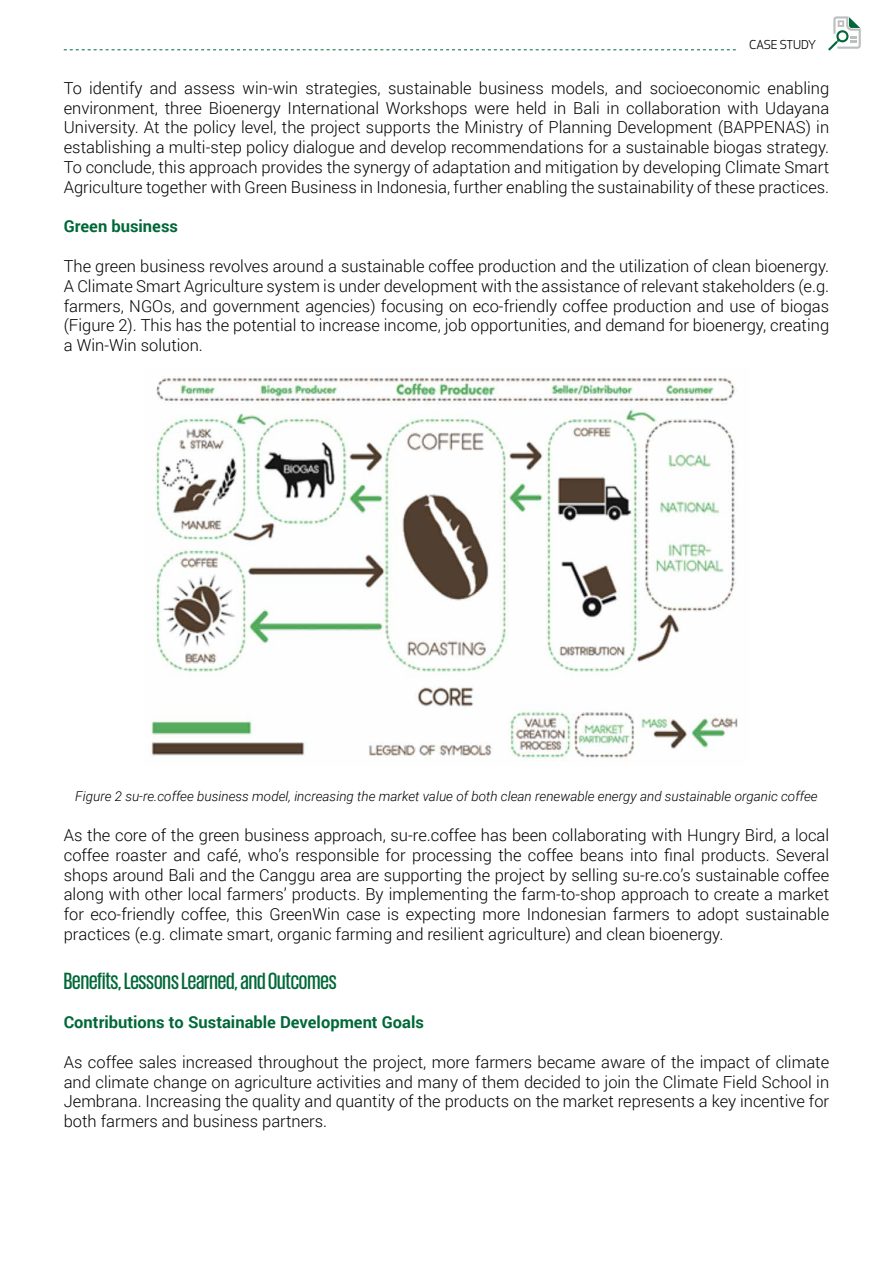
<style>
.page{position:relative;width:893px;height:1263px;background:#fff}
.page>*{position:absolute;margin:0;border:0;box-sizing:border-box;transform-origin:0 0}
.t1{font:500 24px "Giorgio Sans";color:#006838}
.t2{font:300 16.5px/19.8px "Roboto";color:#000;text-align:justify}
.t3{font:700 16.5px "Roboto";color:#006838}
.t4{font:italic 300 13.5px "Roboto";color:#000}
.t5{font:12px "Apex New";letter-spacing:-.01em;color:#000}
</style>
<div class="page">
<svg style="left:828px;top:16px;width:33px;height:34px"></svg>
<svg style="left:64px;top:50px;width:672px;height:1px"></svg>
<img style="left:151px;top:377px;width:587px;height:382px">
<p class="t5" style="left:749px;top:37px;width:69px">CASE STUDY</p>
<p class="t2" style="left:64px;top:78px;width:767px">To identify and assess win-win strategies, sustainable business models, and socioeconomic enabling environment, three Bioenergy International Workshops were held in Bali in collaboration with Udayana University. At the policy level, the project supports the Ministry of Planning Development (BAPPENAS) in establishing a multi-step policy dialogue and develop recommendations for a sustainable biogas strategy.<br>To conclude, this approach provides the synergy of adaptation and mitigation by developing Climate Smart Agriculture together with Green Business in Indonesia, further enabling the sustainability of these practices.</p>
<p class="t3" style="left:64px;top:215px;width:116px">Green business</p>
<p class="t2" style="left:64px;top:256px;width:767px">The green business revolves around a sustainable coffee production and the utilization of clean bioenergy.<br>A Climate Smart Agriculture system is under development with the assistance of relevant stakeholders (e.g. farmers, NGOs, and government agencies) focusing on eco-friendly coffee production and use of biogas (Figure 2). This has the potential to increase income, job opportunities, and demand for bioenergy, creating a Win-Win solution.</p>
<p class="t4" style="left:75px;top:787px;width:744px">Figure 2 su-re.coffee business model, increasing the market value of both clean renewable energy and sustainable organic coffee</p>
<p class="t2" style="left:64px;top:825px;width:767px">As the core of the green business approach, su-re.coffee has been collaborating with Hungry Bird, a local coffee roaster and café, who’s responsible for processing the coffee beans into final products. Several shops around Bali and the Canggu area are supporting the project by selling su-re.co’s sustainable coffee along with other local farmers’ products. By implementing the farm-to-shop approach to create a market for eco-friendly coffee, this GreenWin case is expecting more Indonesian farmers to adopt sustainable practices (e.g. climate smart, organic farming and resilient agriculture) and clean bioenergy.</p>
<h1 class="t1" style="left:64px;top:968px;width:274px">Benefits, Lessons Learned, and Outcomes</h1>
<p class="t3" style="left:64px;top:1011px;width:362px">Contributions to Sustainable Development Goals</p>
<p class="t2" style="left:64px;top:1051px;width:767px">As coffee sales increased throughout the project, more farmers became aware of the impact of climate and climate change on agriculture activities and many of them decided to join the Climate Field School in Jembrana. Increasing the quality and quantity of the products on the market represents a key incentive for both farmers and business partners.</p>
</div>
